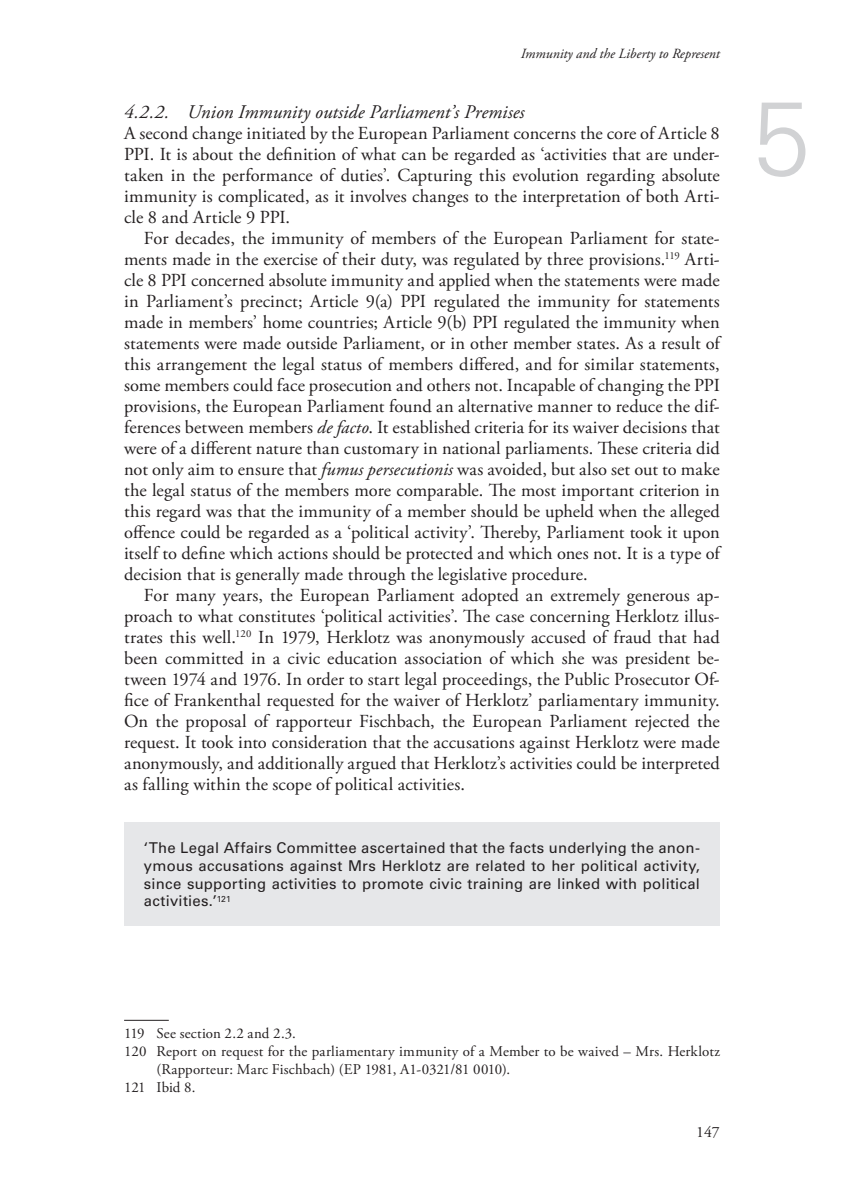
<style>
.page{position:relative;width:844px;height:1191px;background:#fff}
.page>*{position:absolute;margin:0;border:0;box-sizing:border-box;transform-origin:0 0}
.t1{font:300 105px "Univers LT Std";color:#d1d2d4}
.t2{font:italic 19.25px "Adobe Garamond Pro";letter-spacing:.005em;color:#231f20}
.t3{font:18.38px/21px "Adobe Garamond Pro";letter-spacing:.01em;color:#231f20;text-align:justify}
.t4{font:15.75px "Adobe Garamond Pro";color:#231f20}
.t5{font:14.88px/17.8px "Univers LT Std";letter-spacing:.015em;color:#231f20;text-align:justify}
.t6{font:14.88px "Adobe Garamond Pro";letter-spacing:.01em;color:#231f20}
.t7{font:italic 14px "Adobe Garamond Pro";color:#231f20}
.s1{font-style:italic}
</style>
<div class="page">
<div style="left:124px;top:822px;width:595px;height:103px;background:#e6e7e9"></div>
<hr style="left:124px;top:1020px;width:45px;height:1px;background:#231f20">
<p class="t7" style="left:520px;top:45px;width:200px">Immunity and the Liberty to Represent</p>
<p class="t2" style="left:124px;top:100px;width:402px">4.2.2. Union Immunity outside Parliament’s Premises</p>
<p class="t3" style="left:124px;top:123px;width:597px">A second change initiated by the European Parliament concerns the core of Article 8<br>PPI. It is about the definition of what can be regarded as ‘activities that are under&shy;taken in the performance of duties’. Capturing this evolution regarding absolute immunity is complicated, as it involves changes to the interpretation of both Arti&shy;cle 8 and Article 9 PPI.</p>
<p class="t3" style="left:124px;top:228px;width:597px;text-indent:20px">For decades, the immunity of members of the European Parliament for state&shy;ments made in the exercise of their duty, was regulated by three provisions.<sup>119</sup> Arti&shy;cle 8 PPI concerned absolute immunity and applied when the statements were made in Parliament’s precinct; Article 9(a) PPI regulated the immunity for statements made in members’ home countries; Article 9(b) PPI regulated the immunity when statements were made outside Parliament, or in other member states. As a result of this arrangement the legal status of members differed, and for similar statements, some members could face prosecution and others not. Incapable of changing the PPI provisions, the European Parliament found an alternative manner to reduce the dif&shy;ferences between members <span class="s1">de facto</span>. It established criteria for its waiver decisions that were of a different nature than customary in national parliaments. These criteria did not only aim to ensure that <span class="s1">fumus persecutionis</span> was avoided, but also set out to make the legal status of the members more comparable. The most important criterion in this regard was that the immunity of a member should be upheld when the alleged offence could be regarded as a ‘political activity’. Thereby, Parliament took it upon itself to define which actions should be protected and which ones not. It is a type of decision that is generally made through the legislative procedure.</p>
<p class="t3" style="left:124px;top:585px;width:597px;text-indent:20px">For many years, the European Parliament adopted an extremely generous ap&shy;proach to what constitutes ‘political activities’. The case concerning Herklotz illus&shy;trates this well.<sup>120</sup> In 1979, Herklotz was anonymously accused of fraud that had been committed in a civic education association of which she was president be&shy;tween 1974 and 1976. In order to start legal proceedings, the Public Prosecutor Of&shy;fice of Frankenthal requested for the waiver of Herklotz’ parliamentary immunity.<br>On the proposal of rapporteur Fischbach, the European Parliament rejected the request. It took into consideration that the accusations against Herklotz were made anonymously, and additionally argued that Herklotz’s activities could be interpreted as falling within the scope of political activities.</p>
<p class="t5" style="left:144px;top:838px;width:557px">‘The Legal Affairs Committee ascertained that the facts underlying the anon&shy;ymous accusations against Mrs Herklotz are related to her political activity, since supporting activities to promote civic training are linked with political activities.’<sup>121</sup></p>
<h1 class="t1" style="left:751px;top:75px;width:60px">5</h1>
<p class="t6" style="left:124px;top:1024px;width:173px">119 See section 2.2 and 2.3.</p>
<p class="t6" style="left:124px;top:1042px;width:597px">120 Report on request for the parliamentary immunity of a Member to be waived – Mrs. Herklotz</p>
<p class="t6" style="left:156px;top:1060px;width:355px">(Rapporteur: Marc Fischbach) (EP 1981, A1-0321/81 0010).</p>
<p class="t6" style="left:124px;top:1078px;width:73px">121 Ibid 8.</p>
<p class="t4" style="left:696px;top:1122px;width:25px">147</p>
</div>
